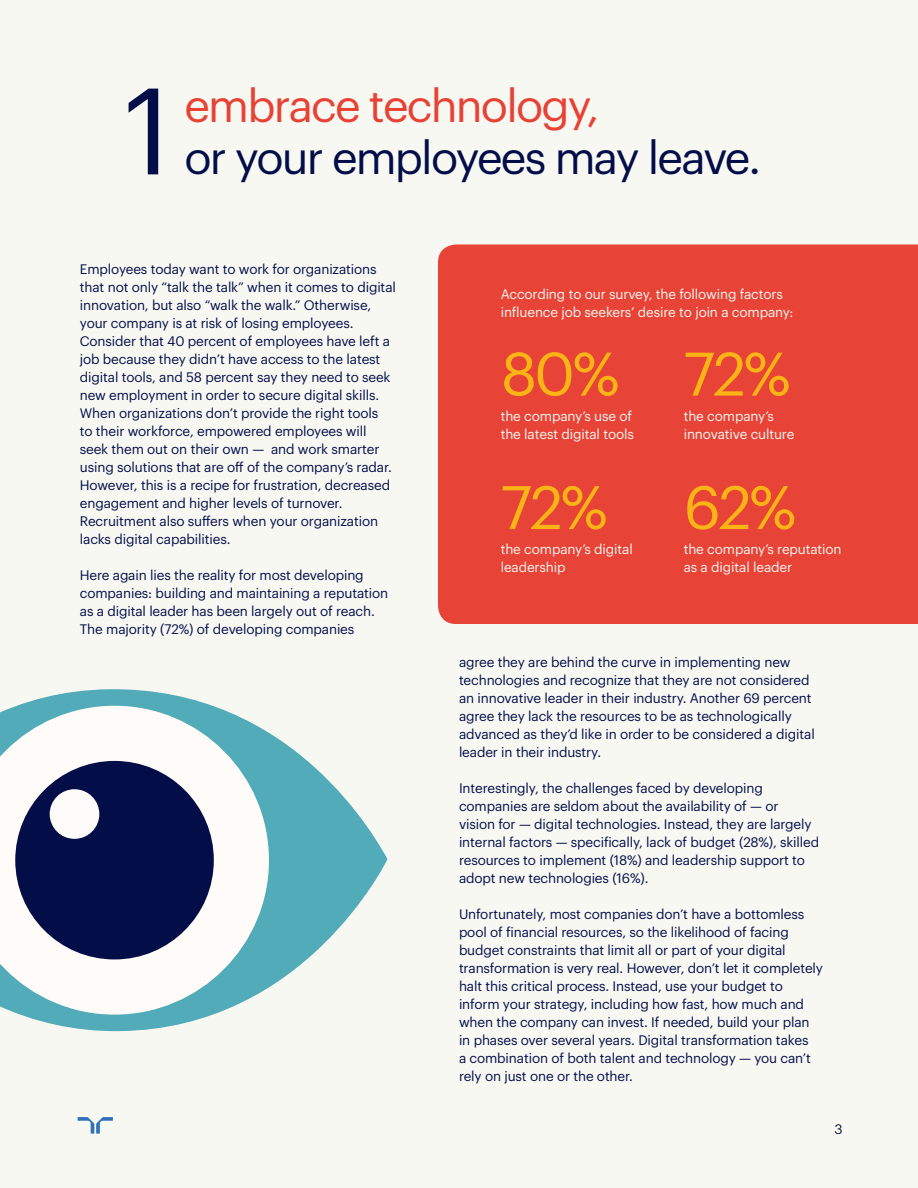
<style>
.page{position:relative;width:918px;height:1188px;background:#f8f8f3}
.page>*{position:absolute;margin:0;border:0;box-sizing:border-box;transform-origin:0 0}
.t1{font:120px "Graphik";color:#030e49}
.t2{font:60px "Graphik";letter-spacing:-.04em;color:#fbb416}
.t3{font:45px "Graphik";letter-spacing:-.04em;color:#030e49}
.t4{font:45px "Graphik";letter-spacing:-.04em;color:#e84235}
.t5{font:13.5px/18px "Graphik";letter-spacing:-.01em;color:#030e49}
.t6{font:13.5px/18px "Graphik";letter-spacing:-.01em;color:#f8f8f3}
.t7{font:13.5px "Graphik";color:#0e1740}
</style>
<div class="page">
<svg style="left:16px;top:689px;width:372px;height:343px"></svg>
<svg style="left:0;top:706px;width:269px;height:309px"></svg>
<div style="left:15px;top:761px;width:199px;height:198px;background:#030e49;border-radius:50%"></div>
<div style="left:50px;top:789px;width:49px;height:50px;background:#fefbf8;border-radius:50%"></div>
<div style="left:438px;top:244px;width:480px;height:380px;background:#e74336"></div>
<svg style="left:78px;top:1117px;width:35px;height:17px"></svg>
<p class="t1" style="left:125px;top:41px;width:49px">1</p>
<p class="t4" style="left:184px;top:72px;width:416px">embrace technology,</p>
<p class="t3" style="left:184px;top:124px;width:578px">or your employees may leave.</p>
<p class="t5" style="left:80px;top:259px;width:318px">Employees today want to work for organizations that not only “talk the talk” when it comes to digital innovation, but also “walk the walk.” Otherwise, your company is at risk of losing employees.<br>Consider that 40 percent of employees have left a job because they didn’t have access to the latest digital tools, and 58 percent say they need to seek new employment in order to secure digital skills.<br>When organizations don’t provide the right tools<br>to their workforce, empowered employees will seek them out on their own — and work smarter using solutions that are off of the company’s radar.<br>However, this is a recipe for frustration, decreased engagement and higher levels of turnover.<br>Recruitment also suffers when your organization lacks digital capabilities.</p>
<p class="t5" style="left:80px;top:565px;width:310px">Here again lies the reality for most developing companies: building and maintaining a reputation as a digital leader has been largely out of reach.<br>The majority (72%) of developing companies</p>
<p class="t6" style="left:501px;top:284px;width:294px">According to our survey, the following factors influence job seekers’ desire to join a company:</p>
<p class="t2" style="left:501px;top:329px;width:120px">80%</p>
<p class="t2" style="left:684px;top:329px;width:108px">72%</p>
<p class="t6" style="left:501px;top:406px;width:135px">the company’s use of the latest digital tools</p>
<p class="t6" style="left:684px;top:406px;width:112px">the company’s innovative culture</p>
<p class="t2" style="left:501px;top:462px;width:108px">72%</p>
<p class="t2" style="left:684px;top:462px;width:114px">62%</p>
<p class="t6" style="left:501px;top:539px;width:134px">the company’s digital leadership</p>
<p class="t6" style="left:684px;top:539px;width:159px">the company’s reputation as a digital leader</p>
<p class="t5" style="left:459px;top:652px;width:357px">agree they are behind the curve in implementing new technologies and recognize that they are not considered an innovative leader in their industry. Another 69 percent agree they lack the resources to be as technologically advanced as they’d like in order to be considered a digital leader in their industry.</p>
<p class="t5" style="left:459px;top:778px;width:362px">Interestingly, the challenges faced by developing companies are seldom about the availability of — or<br>vision for — digital technologies. Instead, they are largely internal factors — specifically, lack of budget (28%), skilled resources to implement (18%) and leadership support to adopt new technologies (16%).</p>
<p class="t5" style="left:459px;top:904px;width:365px">Unfortunately, most companies don’t have a bottomless pool of financial resources, so the likelihood of facing budget constraints that limit all or part of your digital transformation is very real. However, don’t let it completely halt this critical process. Instead, use your budget to inform your strategy, including how fast, how much and when the company can invest. If needed, build your plan in phases over several years. Digital transformation takes<br>a combination of both talent and technology — you can’t rely on just one or the other.</p>
<p class="t7" style="left:835px;top:1119px;width:10px">3</p>
</div>
